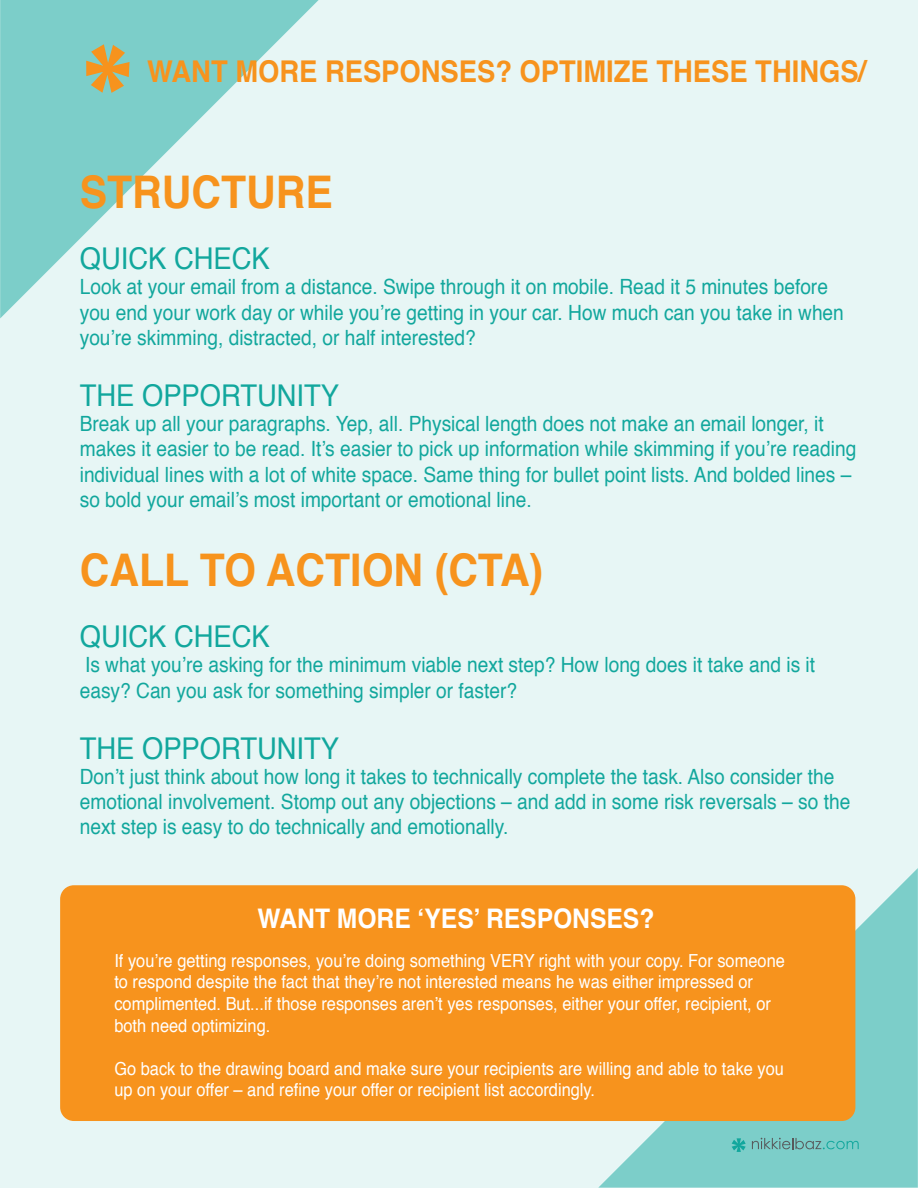
<style>
.page{position:relative;width:918px;height:1188px;background:#e7f6f5}
.page>*{position:absolute;margin:0;border:0;box-sizing:border-box;transform-origin:0 0}
.t1{font:700 45px "Helvetica";color:#f7931d;scale:.91 1}
.t2{font:30px "Helvetica";color:#12a79d;scale:.91 1}
.t3{font:700 30px "Helvetica";color:#f7931d;scale:.91 1}
.t4{font:700 27px "Helvetica";color:#fff;scale:.91 1}
.t5{font:21px/25.2px "Helvetica";color:#12a79d;scale:.91 1}
.t6{font:18px/21.6px "Helvetica";color:#fff;scale:.91 1}
</style>
<div class="page">
<svg style="left:0;top:0;width:319px;height:318px"></svg>
<svg style="left:86px;top:44px;width:44px;height:49px;background:#bdae6d"></svg>
<svg style="left:598px;top:868px;width:320px;height:320px;fill:#7ccec9"></svg>
<div style="left:60px;top:885px;width:795px;height:236px;background:#f7931d;border-radius:14px"></div>
<svg style="left:732px;top:1138px;width:14px;height:14px"></svg>
<svg style="left:752px;top:1138px;width:107px;height:11px"></svg>
<h2 class="t3" style="left:147px;top:48px;width:792px">WANT MORE RESPONSES? OPTIMIZE THESE THINGS/</h2>
<h1 class="t1" style="left:80px;top:156px;width:280px">STRUCTURE</h1>
<h2 class="t2" style="left:80px;top:236px;width:210px">QUICK CHECK</h2>
<p class="t5" style="left:80px;top:275px;width:841px">Look at your email from a distance. Swipe through it on mobile. Read it 5 minutes before you end your work day or while you’re getting in your car. How much can you take in when you’re skimming, distracted, or half interested?</p>
<h2 class="t2" style="left:80px;top:372px;width:287px">THE OPPORTUNITY</h2>
<p class="t5" style="left:80px;top:412px;width:855px">Break up all your paragraphs. Yep, all. Physical length does not make an email longer, it makes it easier to be read. It’s easier to pick up information while skimming if you’re reading individual lines with a lot of white space. Same thing for bullet point lists. And bolded lines – so bold your email’s most important or emotional line.</p>
<h1 class="t1" style="left:80px;top:534px;width:511px">CALL TO ACTION (CTA)</h1>
<h2 class="t2" style="left:80px;top:614px;width:210px">QUICK CHECK</h2>
<p class="t5" style="left:80px;top:653px;width:810px">Is what you’re asking for the minimum viable next step? How long does it take and is it easy? Can you ask for something simpler or faster?</p>
<h2 class="t2" style="left:80px;top:725px;width:287px">THE OPPORTUNITY</h2>
<p class="t5" style="left:80px;top:765px;width:848px">Don’t just think about how long it takes to technically complete the task. Also consider the emotional involvement. Stomp out any objections – and add in some risk reversals – so the next step is easy to do technically and emotionally.</p>
<p class="t4" style="left:258px;top:897px;width:438px">WANT MORE ‘YES’ RESPONSES?</p>
<p class="t6" style="left:114px;top:950px;width:738px">If you’re getting responses, you’re doing something VERY right with your copy. For someone to respond despite the fact that they’re not interested means he was either impressed or complimented. But...if those responses aren’t yes responses, either your offer, recipient, or both need optimizing.</p>
<p class="t6" style="left:114px;top:1058px;width:737px">Go back to the drawing board and make sure your recipients are willing and able to take you up on your offer – and refine your offer or recipient list accordingly.</p>
</div>
